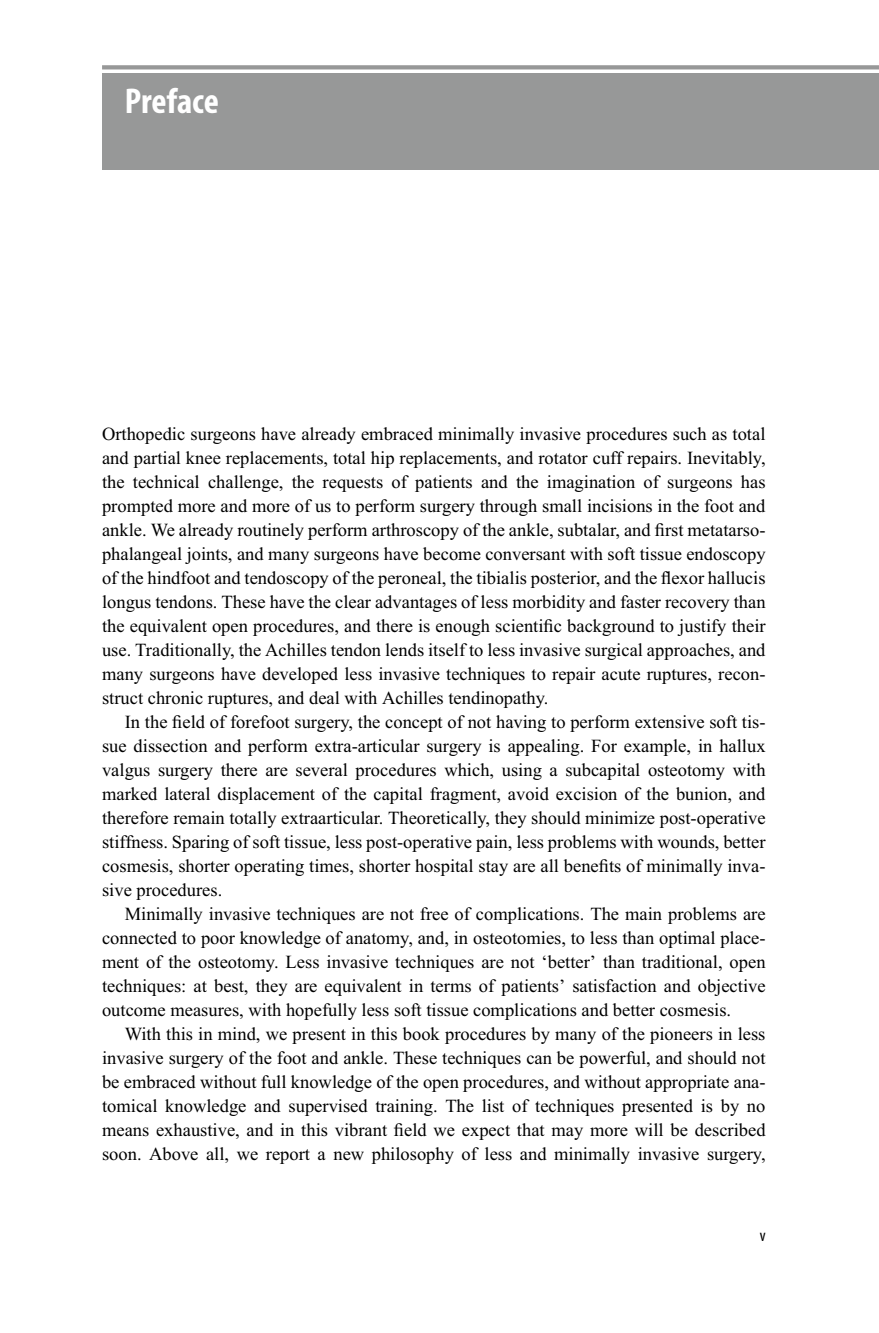
<style>
.page{position:relative;width:879px;height:1333px;background:#fff}
.page>*{position:absolute;margin:0;border:0;box-sizing:border-box;transform-origin:0 0}
.t1{font:700 condensed 36px "Myriad Pro";color:#fff}
.t2{font:18.4px/24px "Times New Roman";color:#000;text-align:justify}
.t3{font:condensed 17px "Myriad Pro";color:#000}
</style>
<div class="page">
<svg style="left:102px;top:65px;width:777px;height:4px;background:#9d9d9d"></svg>
<div style="left:102px;top:74px;width:777px;height:96px;background:#979898"></div>
<h1 class="t1" style="left:125px;top:82px;width:96px">Preface</h1>
<p class="t2" style="left:102px;top:421px;width:665px">Orthopedic surgeons have already embraced minimally invasive procedures such as total and partial knee replacements, total hip replacements, and rotator cuff repairs. Inevitably, the technical challenge, the requests of patients and the imagination of surgeons has prompted more and more of us to perform surgery through small incisions in the foot and ankle. We already routinely perform arthroscopy of the ankle, subtalar, and first metatarso&shy;phalangeal joints, and many surgeons have become conversant with soft tissue endoscopy of the hindfoot and tendoscopy of the peroneal, the tibialis posterior, and the flexor hallucis longus tendons. These have the clear advantages of less morbidity and faster recovery than the equivalent open procedures, and there is enough scientific background to justify their use. Traditionally, the Achilles tendon lends itself to less invasive surgical approaches, and many surgeons have developed less invasive techniques to repair acute ruptures, recon&shy;struct chronic ruptures, and deal with Achilles tendinopathy.</p>
<p class="t2" style="left:102px;top:709px;width:665px;text-indent:23px">In the field of forefoot surgery, the concept of not having to perform extensive soft tis&shy;sue dissection and perform extra-articular surgery is appealing. For example, in hallux valgus surgery there are several procedures which, using a subcapital osteotomy with marked lateral displacement of the capital fragment, avoid excision of the bunion, and therefore remain totally extraarticular. Theoretically, they should minimize post-operative stiffness. Sparing of soft tissue, less post-operative pain, less problems with wounds, better cosmesis, shorter operating times, shorter hospital stay are all benefits of minimally inva&shy;sive procedures.</p>
<p class="t2" style="left:102px;top:901px;width:665px;text-indent:23px">Minimally invasive techniques are not free of complications. The main problems are connected to poor knowledge of anatomy, and, in osteotomies, to less than optimal place&shy;ment of the osteotomy. Less invasive techniques are not ‘better’ than traditional, open techniques: at best, they are equivalent in terms of patients’ satisfaction and objective outcome measures, with hopefully less soft tissue complications and better cosmesis.</p>
<p class="t2" style="left:102px;top:1021px;width:665px;text-indent:23px">With this in mind, we present in this book procedures by many of the pioneers in less invasive surgery of the foot and ankle. These techniques can be powerful, and should not be embraced without full knowledge of the open procedures, and without appropriate ana&shy;tomical knowledge and supervised training. The list of techniques presented is by no means exhaustive, and in this vibrant field we expect that may more will be described soon. Above all, we report a new philosophy of less and minimally invasive surgery,</p>
<p class="t3" style="left:759px;top:1225px;width:7px">v</p>
</div>
